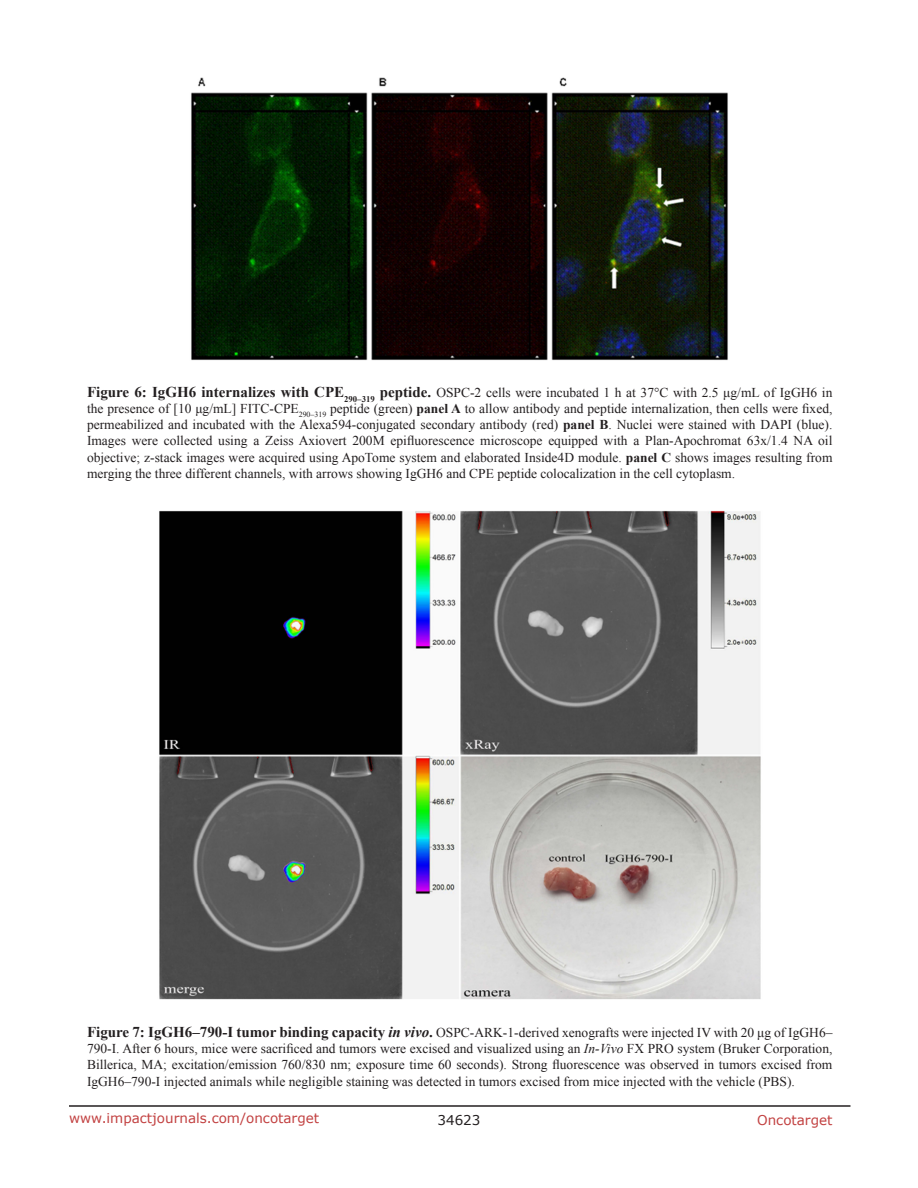
<style>
.page{position:relative;width:918px;height:1188px;background:#fff}
.page>*{position:absolute;margin:0;border:0;box-sizing:border-box;transform-origin:0 0}
.FigureText{font:13.5px/16.2px "Times New Roman";color:#231f20;text-align:justify}
.t1{font:13.5px "Verdana";color:#c24141}
.t2{font:13.5px "Verdana";color:#231f20}
.s1{font-weight:700;font-size:15px}
.s2{font-weight:700}
.s3{font-weight:700;font-style:italic;font-size:15px}
.s4{font-style:italic}
</style>
<div class="page">
<hr style="left:69px;top:1105px;width:781px;height:2px;background:#231f20">
<img style="left:191px;top:77px;width:537px;height:284px">
<img style="left:159px;top:510px;width:602px;height:490px">
<p class="FigureText" style="left:87px;top:384px;width:747px"><span class="s1">Figure 6: IgGH6 internalizes with CPE</span><sub>290–319</sub> <span class="s1">peptide.</span> OSPC-2 cells were incubated 1 h at 37°C with 2.5 μg/mL of IgGH6 in the presence of [10 μg/mL] FITC-CPE<sub>290–319</sub> peptide (green) <span class="s2">panel A</span> to allow antibody and peptide internalization, then cells were fixed, permeabilized and incubated with the Alexa594-conjugated secondary antibody (red) <span class="s2">panel B</span>. Nuclei were stained with DAPI (blue).<br>Images were collected using a Zeiss Axiovert 200M epifluorescence microscope equipped with a Plan-Apochromat 63x/1.4 NA oil objective; z-stack images were acquired using ApoTome system and elaborated Inside4D module. <span class="s2">panel C</span> shows images resulting from merging the three different channels, with arrows showing IgGH6 and CPE peptide colocalization in the cell cytoplasm.</p>
<p class="FigureText" style="left:87px;top:1024px;width:747px"><span class="s1">Figure 7: IgGH6–790-I tumor binding capacity</span> <span class="s3">in vivo</span><span class="s1">.</span> OSPC-ARK-1-derived xenografts were injected IV with 20 μg of IgGH6– 790-I. After 6 hours, mice were sacrificed and tumors were excised and visualized using an <span class="s4">In-Vivo</span> FX PRO system (Bruker Corporation, Billerica, MA; excitation/emission 760/830 nm; exposure time 60 seconds). Strong fluorescence was observed in tumors excised from IgGH6–790-I injected animals while negligible staining was detected in tumors excised from mice injected with the vehicle (PBS).</p>
<p class="t1" style="left:69px;top:1109px;width:252px">www.impactjournals.com/oncotarget</p>
<p class="t2" style="left:438px;top:1111px;width:44px">34623</p>
<p class="t1" style="left:757px;top:1111px;width:77px">Oncotarget</p>
</div>
